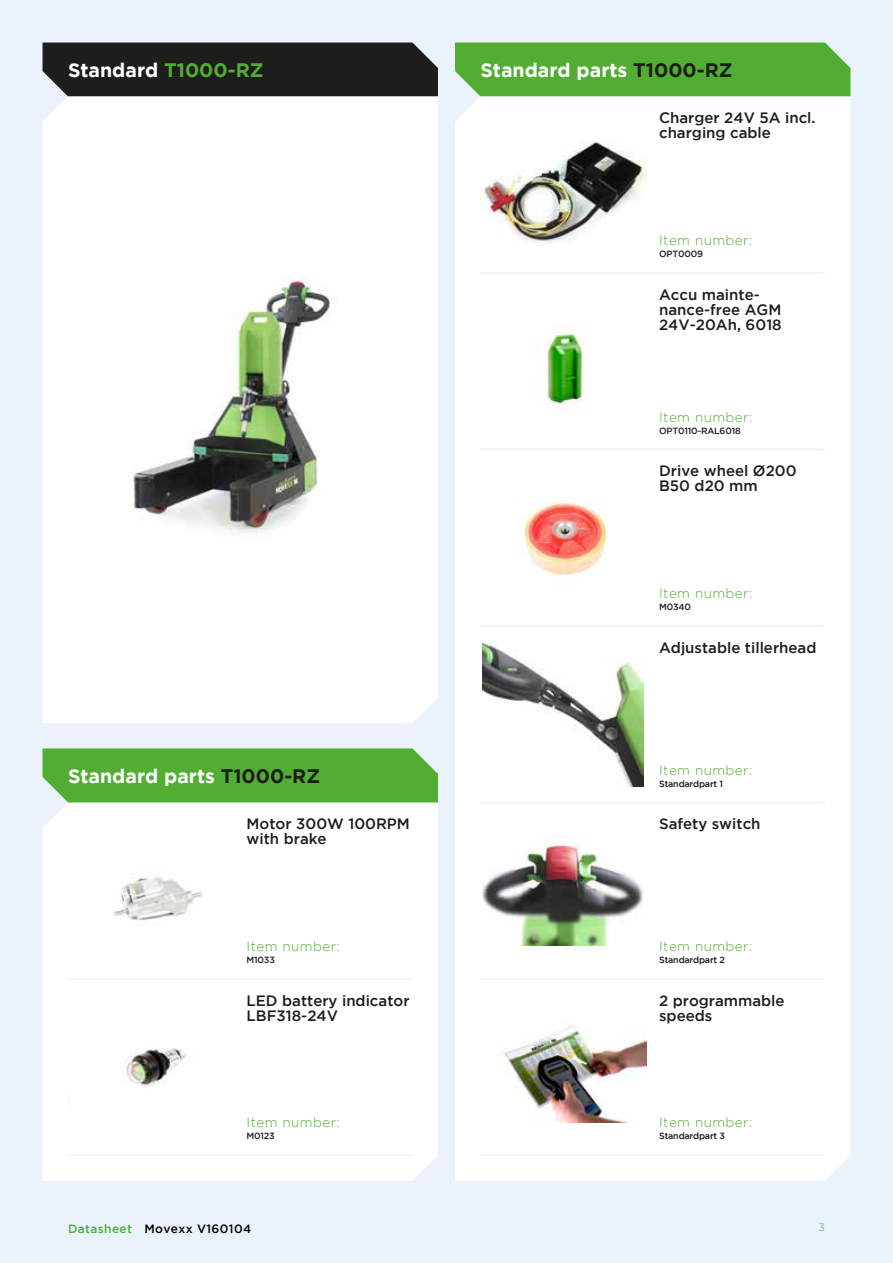
<style>
.page{position:relative;width:893px;height:1263px;background:#eaf3fc}
.page>*{position:absolute;margin:0;border:0;box-sizing:border-box;transform-origin:0 0}
.OMSCHRIJVING{font:700 19.5px "Gotham";color:#fff}
.ARTIKEL_NUMMER{font:700 19.5px "Gotham";color:#fff}
.OMSCHRIJVING-2{font:500 15px/15px "Gotham";color:#1d1d1b}
.ARTIKEL_NUMMER-2{font:300 13.5px "Gotham";letter-spacing:.03em;color:#52ae32}
.t1{font:500 12px "Gotham";letter-spacing:.03em;color:#000}
.t2{font:300 10.5px "Gotham";color:#52ae32}
.ARTIKEL_NUMMER-3{font:500 9px "Gotham";letter-spacing:-.02em;color:#1d1d1b}
.s1{color:#52ae32}
.s2{color:#1d1d1b}
</style>
<div class="page">
<div style="left:43px;top:802px;width:395px;height:379px;background:#fff"></div>
<div style="left:43px;top:748px;width:395px;height:54px;background:#52ae32"></div>
<div style="left:43px;top:43px;width:395px;height:54px;background:#1d1d1b"></div>
<div style="left:43px;top:97px;width:395px;height:626px;background:#fff"></div>
<div style="left:455px;top:43px;width:395px;height:54px;background:#52ae32"></div>
<div style="left:455px;top:97px;width:395px;height:1084px;background:#fff"></div>
<img style="left:68px;top:836px;width:166px;height:109px">
<img style="left:68px;top:1012px;width:166px;height:110px">
<img style="left:480px;top:124px;width:166px;height:122px">
<img style="left:480px;top:483px;width:166px;height:110px">
<img style="left:480px;top:835px;width:166px;height:111px">
<img style="left:483px;top:642px;width:161px;height:144px">
<img style="left:480px;top:306px;width:166px;height:110px">
<img style="left:68px;top:259px;width:344px;height:292px">
<img style="left:480px;top:1012px;width:166px;height:110px">
<hr style="left:480px;top:1155px;width:345px;height:1px;background:#eaf3fc">
<hr style="left:480px;top:978px;width:345px;height:2px;background:#eaf3fc">
<hr style="left:480px;top:802px;width:345px;height:1px;background:#eaf3fc">
<hr style="left:480px;top:625px;width:345px;height:2px;background:#eaf3fc">
<hr style="left:480px;top:449px;width:345px;height:1px;background:#eaf3fc">
<hr style="left:480px;top:272px;width:345px;height:2px;background:#eaf3fc">
<hr style="left:68px;top:1155px;width:344px;height:1px;background:#eaf3fc">
<hr style="left:68px;top:978px;width:344px;height:2px;background:#eaf3fc">
<p class="OMSCHRIJVING" style="left:68px;top:58px;width:197px">Standard <span class="s1">T1000-RZ</span></p>
<p class="OMSCHRIJVING" style="left:480px;top:58px;width:254px">Standard parts <span class="s2">T1000-RZ</span></p>
<p class="OMSCHRIJVING-2" style="left:659px;top:110px;width:158px">Charger 24V 5A incl. charging cable</p>
<p class="ARTIKEL_NUMMER-2" style="left:659px;top:233px;width:95px">Item number:</p>
<p class="ARTIKEL_NUMMER-3" style="left:659px;top:249px;width:45px">OPT0009</p>
<p class="OMSCHRIJVING-2" style="left:659px;top:287px;width:124px">Accu mainte&shy;nance-free AGM<br>24V-20Ah, 6018</p>
<p class="ARTIKEL_NUMMER-2" style="left:659px;top:409px;width:95px">Item number:</p>
<p class="ARTIKEL_NUMMER-3" style="left:659px;top:425px;width:83px">OPT0110-RAL6018</p>
<p class="OMSCHRIJVING-2" style="left:659px;top:463px;width:139px">Drive wheel Ø200<br>B50 d20 mm</p>
<p class="ARTIKEL_NUMMER-2" style="left:659px;top:586px;width:95px">Item number:</p>
<p class="ARTIKEL_NUMMER-3" style="left:659px;top:602px;width:33px">M0340</p>
<p class="OMSCHRIJVING-2" style="left:659px;top:640px;width:159px">Adjustable tillerhead</p>
<p class="ARTIKEL_NUMMER" style="left:68px;top:764px;width:254px">Standard parts <span class="s2">T1000-RZ</span></p>
<p class="ARTIKEL_NUMMER-2" style="left:659px;top:762px;width:95px">Item number:</p>
<p class="ARTIKEL_NUMMER-3" style="left:659px;top:778px;width:66px">Standardpart 1</p>
<p class="OMSCHRIJVING-2" style="left:247px;top:816px;width:165px">Motor 300W 100RPM with brake</p>
<p class="OMSCHRIJVING-2" style="left:659px;top:816px;width:103px">Safety switch</p>
<p class="ARTIKEL_NUMMER-2" style="left:247px;top:939px;width:95px">Item number:</p>
<p class="ARTIKEL_NUMMER-3" style="left:247px;top:955px;width:30px">M1033</p>
<p class="ARTIKEL_NUMMER-2" style="left:659px;top:939px;width:95px">Item number:</p>
<p class="ARTIKEL_NUMMER-3" style="left:659px;top:955px;width:67px">Standardpart 2</p>
<p class="OMSCHRIJVING-2" style="left:247px;top:993px;width:164px">LED battery indicator<br>LBF318-24V</p>
<p class="OMSCHRIJVING-2" style="left:659px;top:993px;width:127px">2 programmable speeds</p>
<p class="ARTIKEL_NUMMER-2" style="left:247px;top:1115px;width:95px">Item number:</p>
<p class="ARTIKEL_NUMMER-3" style="left:247px;top:1131px;width:30px">M0123</p>
<p class="ARTIKEL_NUMMER-2" style="left:659px;top:1115px;width:95px">Item number:</p>
<p class="ARTIKEL_NUMMER-3" style="left:659px;top:1131px;width:68px">Standardpart 3</p>
<p class="t1" style="left:68px;top:1222px;width:185px"><span class="s1">Datasheet</span> Movexx V160104</p>
<p class="t2" style="left:818px;top:1221px;width:8px">3</p>
</div>
